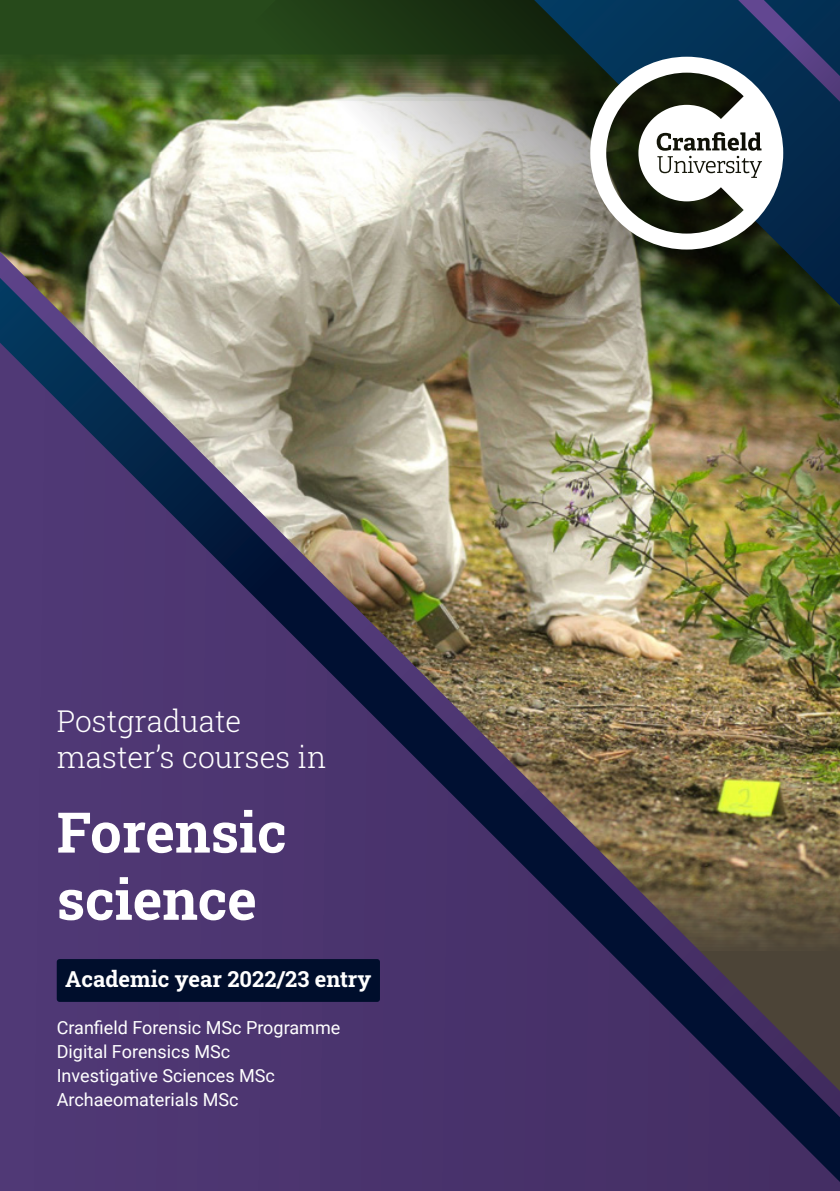
<style>
.page{position:relative;width:840px;height:1191px;background:#fff}
.page>*{position:absolute;margin:0;border:0;box-sizing:border-box;transform-origin:0 0}
.Front_cover_title{font:700 56px/67.2px "Roboto Slab";color:#fff}
.Front_cover_title-2{font:300 30px/36px "Roboto Slab";color:#fff}
.Front_Cover_Header{font:700 22px "Roboto Slab";color:#fff}
.Front_cover_courses{font:18px "Roboto";color:#fff}
</style>
<div class="page">
<img style="left:0;top:151px;width:254px;height:101px">
<svg style="left:0;top:0;width:254px;height:151px;background:#47642f"></svg>
<svg style="left:254px;top:0;width:280px;height:252px"></svg>
<svg style="left:0;top:1117px;width:839px;height:65px;background:#47326a"></svg>
<img style="left:0;top:252px;width:839px;height:865px">
<div style="left:57px;top:959px;width:323px;height:43px;background:#000e2c;border-radius:3px"></div>
<svg style="left:534px;top:0;width:305px;height:305px;background:#4f5749"></svg>
<svg style="left:590px;top:0;width:249px;height:249px"></svg>
<p class="Front_cover_title-2" style="left:57px;top:702px;width:271px">Postgraduate master’s courses in</p>
<p class="Front_cover_title" style="left:57px;top:797px;width:231px">Forensic science</p>
<p class="Front_Cover_Header" style="left:65px;top:964px;width:307px">Academic year 2022/23 entry</p>
<p class="Front_cover_courses" style="left:57px;top:1015px;width:285px">Cranfield Forensic MSc Programme</p>
<p class="Front_cover_courses" style="left:57px;top:1039px;width:175px">Digital Forensics MSc</p>
<p class="Front_cover_courses" style="left:57px;top:1063px;width:219px">Investigative Sciences MSc</p>
<p class="Front_cover_courses" style="left:57px;top:1087px;width:183px">Archaeomaterials MSc</p>
</div>
